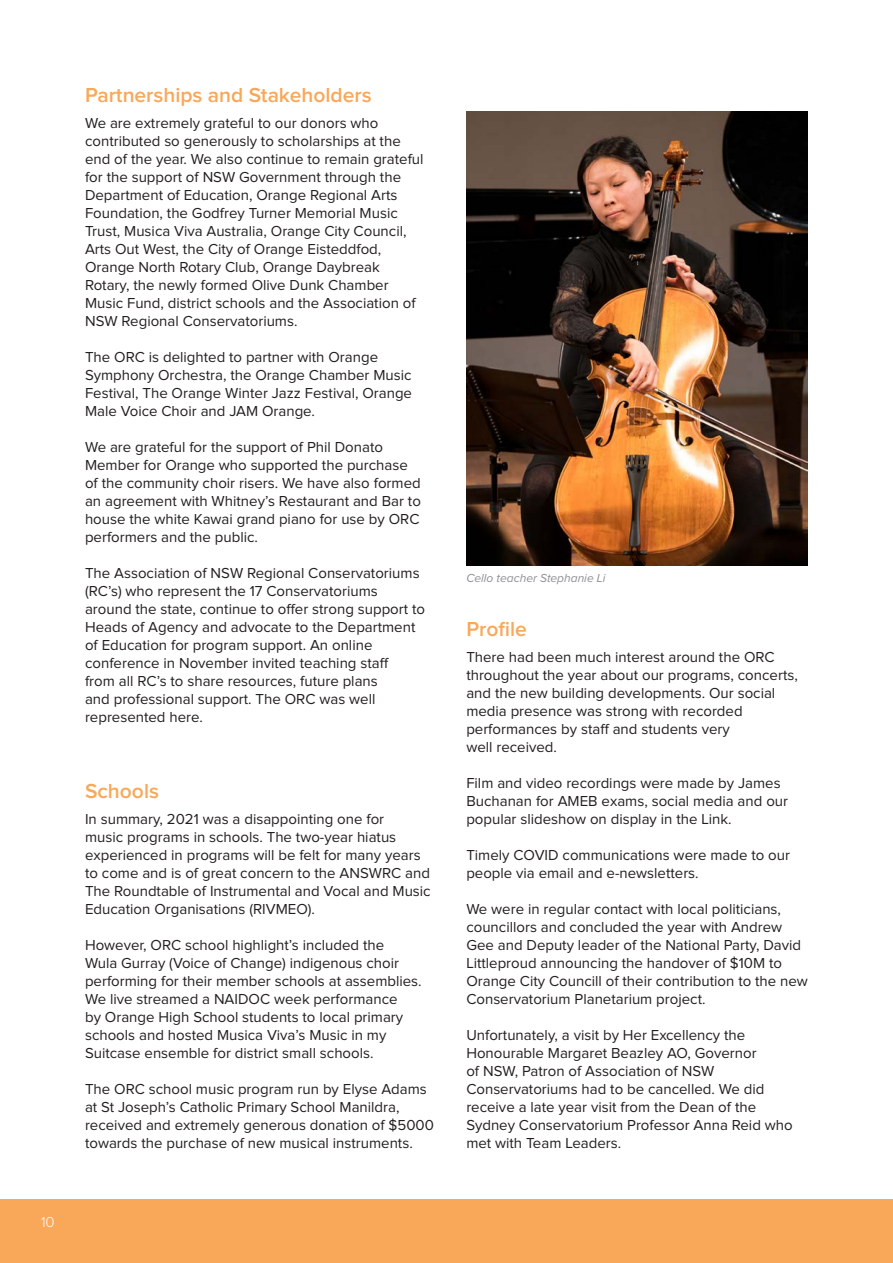
<style>
.page{position:relative;width:893px;height:1263px;background:#fff}
.page>*{position:absolute;margin:0;border:0;box-sizing:border-box;transform-origin:0 0}
.Staff_Names{font:600 21px "Proxima Nova";color:#f9a758}
.Body_Copy{font:15px/18px "Proxima Nova";color:#231f20}
.t1{font:300 15px "Proxima Nova";color:#fff}
.Body_Copy-2{font:italic 12px "Proxima Nova";color:#8d8f92}
</style>
<div class="page">
<div style="left:0;top:1199px;width:893px;height:64px;background:#f9a758"></div>
<img style="left:466px;top:112px;width:342px;height:454px">
<p class="t1" style="left:41px;top:1215px;width:15px">10</p>
<p class="Staff_Names" style="left:85px;top:85px;width:288px">Partnerships and Stakeholders</p>
<p class="Body_Copy" style="left:85px;top:115px;width:340px">We are extremely grateful to our donors who contributed so generously to scholarships at the end of the year. We also continue to remain grateful for the support of NSW Government through the Department of Education, Orange Regional Arts Foundation, the Godfrey Turner Memorial Music Trust, Musica Viva Australia, Orange City Council, Arts Out West, the City of Orange Eisteddfod, Orange North Rotary Club, Orange Daybreak Rotary, the newly formed Olive Dunk Chamber Music Fund, district schools and the Association of NSW Regional Conservatoriums.</p>
<p class="Body_Copy" style="left:85px;top:349px;width:329px">The ORC is delighted to partner with Orange Symphony Orchestra, the Orange Chamber Music Festival, The Orange Winter Jazz Festival, Orange Male Voice Choir and JAM Orange.</p>
<p class="Body_Copy" style="left:85px;top:439px;width:337px">We are grateful for the support of Phil Donato Member for Orange who supported the purchase of the community choir risers. We have also formed an agreement with Whitney’s Restaurant and Bar to house the white Kawai grand piano for use by ORC performers and the public.</p>
<p class="Body_Copy" style="left:85px;top:565px;width:342px">The Association of NSW Regional Conservatoriums (RC’s) who represent the 17 Conservatoriums around the state, continue to offer strong support to Heads of Agency and advocate to the Department of Education for program support. An online conference in November invited teaching staff<br>from all RC’s to share resources, future plans<br>and professional support. The ORC was well represented here.</p>
<p class="Staff_Names" style="left:85px;top:781px;width:75px">Schools</p>
<p class="Body_Copy" style="left:85px;top:811px;width:347px">In summary, 2021 was a disappointing one for<br>music programs in schools. The two-year hiatus experienced in programs will be felt for many years to come and is of great concern to the ANSWRC and The Roundtable of Instrumental and Vocal and Music Education Organisations (RIVMEO).</p>
<p class="Body_Copy" style="left:85px;top:937px;width:338px">However, ORC school highlight’s included the<br>Wula Gurray (Voice of Change) indigenous choir performing for their member schools at assemblies.</p>
<p class="Body_Copy" style="left:85px;top:991px;width:320px">We live streamed a NAIDOC week performance by Orange High School students to local primary schools and hosted Musica Viva’s Music in my Suitcase ensemble for district small schools.</p>
<p class="Body_Copy" style="left:85px;top:1081px;width:350px">The ORC school music program run by Elyse Adams at St Joseph’s Catholic Primary School Manildra, received and extremely generous donation of $5000 towards the purchase of new musical instruments.</p>
<p class="Body_Copy-2" style="left:466px;top:573px;width:141px">Cello teacher Stephanie Li</p>
<p class="Staff_Names" style="left:466px;top:619px;width:62px">Profile</p>
<p class="Body_Copy" style="left:466px;top:649px;width:333px">There had been much interest around the ORC throughout the year about our programs, concerts, and the new building developments. Our social media presence was strong with recorded performances by staff and students very<br>well received.</p>
<p class="Body_Copy" style="left:466px;top:775px;width:323px">Film and video recordings were made by James<br>Buchanan for AMEB exams, social media and our popular slideshow on display in the Link.</p>
<p class="Body_Copy" style="left:466px;top:847px;width:325px">Timely COVID communications were made to our people via email and e-newsletters.</p>
<p class="Body_Copy" style="left:466px;top:901px;width:343px">We were in regular contact with local politicians, councillors and concluded the year with Andrew Gee and Deputy leader of the National Party, David Littleproud announcing the handover of $10M to Orange City Councill of their contribution to the new Conservatorium Planetarium project.</p>
<p class="Body_Copy" style="left:466px;top:1027px;width:328px">Unfortunately, a visit by Her Excellency the Honourable Margaret Beazley AO, Governor<br>of NSW, Patron of Association of NSW Conservatoriums had to be cancelled. We did receive a late year visit from the Dean of the Sydney Conservatorium Professor Anna Reid who met with Team Leaders.</p>
</div>
